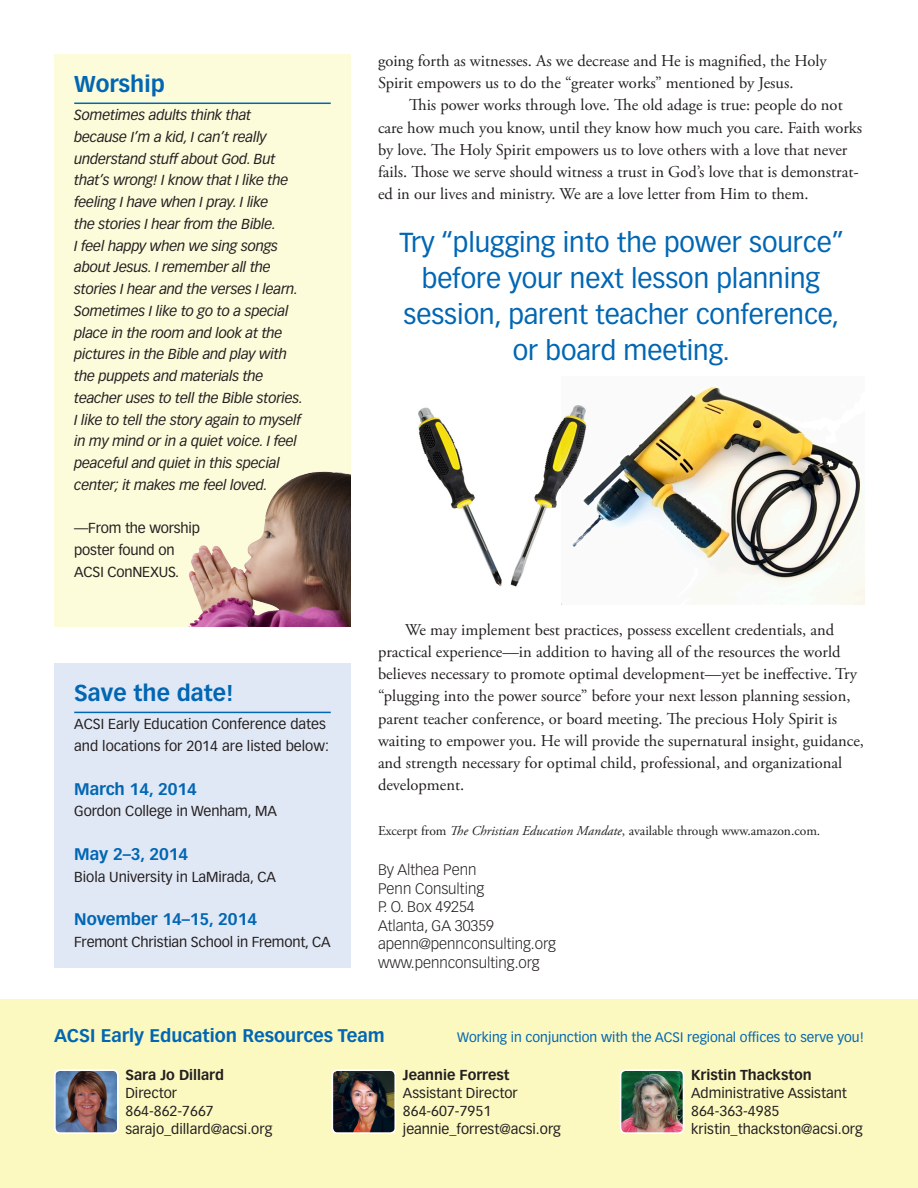
<style>
.page{position:relative;width:918px;height:1188px;background:#fff}
.page>*{position:absolute;margin:0;border:0;box-sizing:border-box;transform-origin:0 0}
.Pull_Quote{font:27px/36px "Vectora LT Std";letter-spacing:-.005em;color:#0166b3;text-align:center}
.Article_Title{font:700 22.5px "Vectora LT Std";color:#0166b3}
.t1{font:700 18px "Vectora LT Std";color:#0166b3}
.Main_Article_Text{font:16.5px/22.2px "Adobe Garamond Pro";color:#231f20}
.Article_Title-2{font:700 16.5px "Vectora LT Std";letter-spacing:-.005em;color:#0166b3}
.Author_Bio{font:300 15px "Vectora LT Std";color:#231f20}
.Article_Title-3{font:italic 14.25px "Vectora LT Std";letter-spacing:-.015em;color:#231f20}
.Article_Title-4{font:14.25px/21.8px "Vectora LT Std";color:#231f20}
.List_Paragraph{font:700 14.25px "Vectora LT Std";color:#231f20}
.Main_Article_Text-2{font:13.5px "Adobe Garamond Pro";color:#231f20}
.t2{font:13.5px "Vectora LT Std";color:#0166b3}
.s1{font-style:italic}
</style>
<div class="page">
<div style="left:0;top:999px;width:918px;height:189px;background:#fbf8c0"></div>
<img style="left:57px;top:1072px;width:59px;height:59px">
<div style="left:54px;top:1069px;width:65px;height:65px;border:2px solid #fff;border-radius:5px"></div>
<img style="left:334px;top:1072px;width:59px;height:59px">
<div style="left:331px;top:1069px;width:65px;height:65px;border:2px solid #fff;border-radius:5px"></div>
<img style="left:623px;top:1071px;width:61px;height:61px">
<div style="left:620px;top:1069px;width:64px;height:65px;border:2px solid #fff;border-radius:5px"></div>
<div style="left:54px;top:663px;width:297px;height:305px;background:#e1e8f5"></div>
<hr style="left:74px;top:712px;width:257px;height:1px;background:#0166b3">
<div style="left:54px;top:54px;width:297px;height:572px;background:#fcfbda"></div>
<hr style="left:74px;top:103px;width:257px;height:1px;background:#0166b3">
<img style="left:189px;top:471px;width:162px;height:155px">
<img style="left:626px;top:386px;width:239px;height:219px">
<img style="left:418px;top:405px;width:208px;height:200px">
<p class="Article_Title" style="left:74px;top:70px;width:92px">Worship</p>
<p class="Article_Title-3" style="left:74px;top:107px;width:179px">Sometimes adults think that</p>
<p class="Article_Title-3" style="left:74px;top:129px;width:194px">because I’m a kid, I can’t really</p>
<p class="Article_Title-3" style="left:74px;top:151px;width:203px">understand stuff about God. But</p>
<p class="Article_Title-3" style="left:74px;top:172px;width:216px">that’s wrong! I know that I like the</p>
<p class="Article_Title-3" style="left:74px;top:194px;width:196px">feeling I have when I pray. I like</p>
<p class="Article_Title-3" style="left:74px;top:216px;width:203px">the stories I hear from the Bible.</p>
<p class="Article_Title-3" style="left:74px;top:238px;width:205px">I feel happy when we sing songs</p>
<p class="Article_Title-3" style="left:74px;top:259px;width:198px">about Jesus. I remember all the</p>
<p class="Article_Title-3" style="left:74px;top:281px;width:225px">stories I hear and the verses I learn.</p>
<p class="Article_Title-3" style="left:74px;top:303px;width:216px">Sometimes I like to go to a special</p>
<p class="Article_Title-3" style="left:74px;top:325px;width:210px">place in the room and look at the</p>
<p class="Article_Title-3" style="left:74px;top:346px;width:214px">pictures in the Bible and play with</p>
<p class="Article_Title-3" style="left:74px;top:368px;width:191px">the puppets and materials the</p>
<p class="Article_Title-3" style="left:74px;top:390px;width:230px">teacher uses to tell the Bible stories.</p>
<p class="Article_Title-3" style="left:74px;top:412px;width:228px">I like to tell the story again to myself</p>
<p class="Article_Title-3" style="left:74px;top:433px;width:224px">in my mind or in a quiet voice. I feel</p>
<p class="Article_Title-3" style="left:74px;top:455px;width:207px">peaceful and quiet in this special</p>
<p class="Article_Title-3" style="left:74px;top:477px;width:195px">center; it makes me feel loved.</p>
<p class="Article_Title-4" style="left:74px;top:518px;width:127px">—From the worship</p>
<p class="Article_Title-4" style="left:74px;top:539px;width:106px">poster found on<br>ACSI ConNEXUS.</p>
<p class="Article_Title" style="left:74px;top:679px;width:161px">Save the date!</p>
<p class="Article_Title-4" style="left:74px;top:714px;width:256px">ACSI Early Education Conference dates and locations for 2014 are listed below:</p>
<p class="Article_Title-2" style="left:74px;top:779px;width:124px">March 14, 2014</p>
<p class="Article_Title-4" style="left:74px;top:801px;width:204px">Gordon College in Wenham, MA</p>
<p class="Article_Title-2" style="left:74px;top:844px;width:116px">May 2–3, 2014</p>
<p class="Article_Title-4" style="left:74px;top:866px;width:203px">Biola University in LaMirada, CA</p>
<p class="Article_Title-2" style="left:74px;top:909px;width:184px">November 14–15, 2014</p>
<p class="Article_Title-4" style="left:74px;top:931px;width:258px">Fremont Christian School in Fremont, CA</p>
<p class="Main_Article_Text" style="left:378px;top:50px;width:450px">going forth as witnesses. As we decrease and He is magnified, the Holy<br>Spirit empowers us to do the “greater works” mentioned by Jesus.</p>
<p class="Main_Article_Text" style="left:378px;top:95px;width:486px;text-indent:31px">This power works through love. The old adage is true: people do not care how much you know, until they know how much you care. Faith works by love. The Holy Spirit empowers us to love others with a love that never fails. Those we serve should witness a trust in God’s love that is demonstrat&shy;ed in our lives and ministry. We are a love letter from Him to them.</p>
<p class="Pull_Quote" style="left:399px;top:225px;width:446px">Try “plugging into the power source” before your next lesson planning session, parent teacher conference, or board meeting.</p>
<p class="Main_Article_Text" style="left:378px;top:619px;width:488px;text-indent:27px">We may implement best practices, possess excellent credentials, and practical experience—in addition to having all of the resources the world believes necessary to promote optimal development—yet be ineffective. Try “plugging into the power source” before your next lesson planning session, parent teacher conference, or board meeting. The precious Holy Spirit is waiting to empower you. He will provide the supernatural insight, guidance, and strength necessary for optimal child, professional, and organizational development.</p>
<p class="Main_Article_Text-2" style="left:378px;top:822px;width:444px">Excerpt from <span class="s1">The Christian Education Mandate</span>, available through www.amazon.com.</p>
<p class="Author_Bio" style="left:378px;top:861px;width:100px">By Althea Penn</p>
<p class="Author_Bio" style="left:378px;top:880px;width:108px">Penn Consulting</p>
<p class="Author_Bio" style="left:378px;top:898px;width:98px">P. O. Box 49254</p>
<p class="Author_Bio" style="left:378px;top:917px;width:117px">Atlanta, GA 30359</p>
<p class="Author_Bio" style="left:378px;top:935px;width:179px">apenn@pennconsulting.org</p>
<p class="Author_Bio" style="left:378px;top:954px;width:163px">www.pennconsulting.org</p>
<p class="t1" style="left:54px;top:1025px;width:332px">ACSI Early Education Resources Team</p>
<p class="t2" style="left:457px;top:1029px;width:408px">Working in conjunction with the ACSI regional offices to serve you!</p>
<p class="List_Paragraph" style="left:125px;top:1067px;width:100px">Sara Jo Dillard</p>
<p class="Article_Title-4" style="left:125px;top:1082px;width:53px">Director</p>
<p class="Article_Title-4" style="left:125px;top:1100px;width:90px">864-862-7667</p>
<p class="Article_Title-4" style="left:125px;top:1118px;width:148px">sarajo_dillard@acsi.org</p>
<p class="List_Paragraph" style="left:403px;top:1067px;width:108px">Jeannie Forrest</p>
<p class="Article_Title-4" style="left:403px;top:1082px;width:116px">Assistant Director</p>
<p class="Article_Title-4" style="left:403px;top:1100px;width:90px">864-607-7951</p>
<p class="Article_Title-4" style="left:403px;top:1118px;width:160px">jeannie_forrest@acsi.org</p>
<p class="List_Paragraph" style="left:691px;top:1067px;width:122px">Kristin Thackston</p>
<p class="Article_Title-4" style="left:691px;top:1082px;width:157px">Administrative Assistant</p>
<p class="Article_Title-4" style="left:691px;top:1100px;width:90px">864-363-4985</p>
<p class="Article_Title-4" style="left:691px;top:1118px;width:173px">kristin_thackston@acsi.org</p>
</div>
